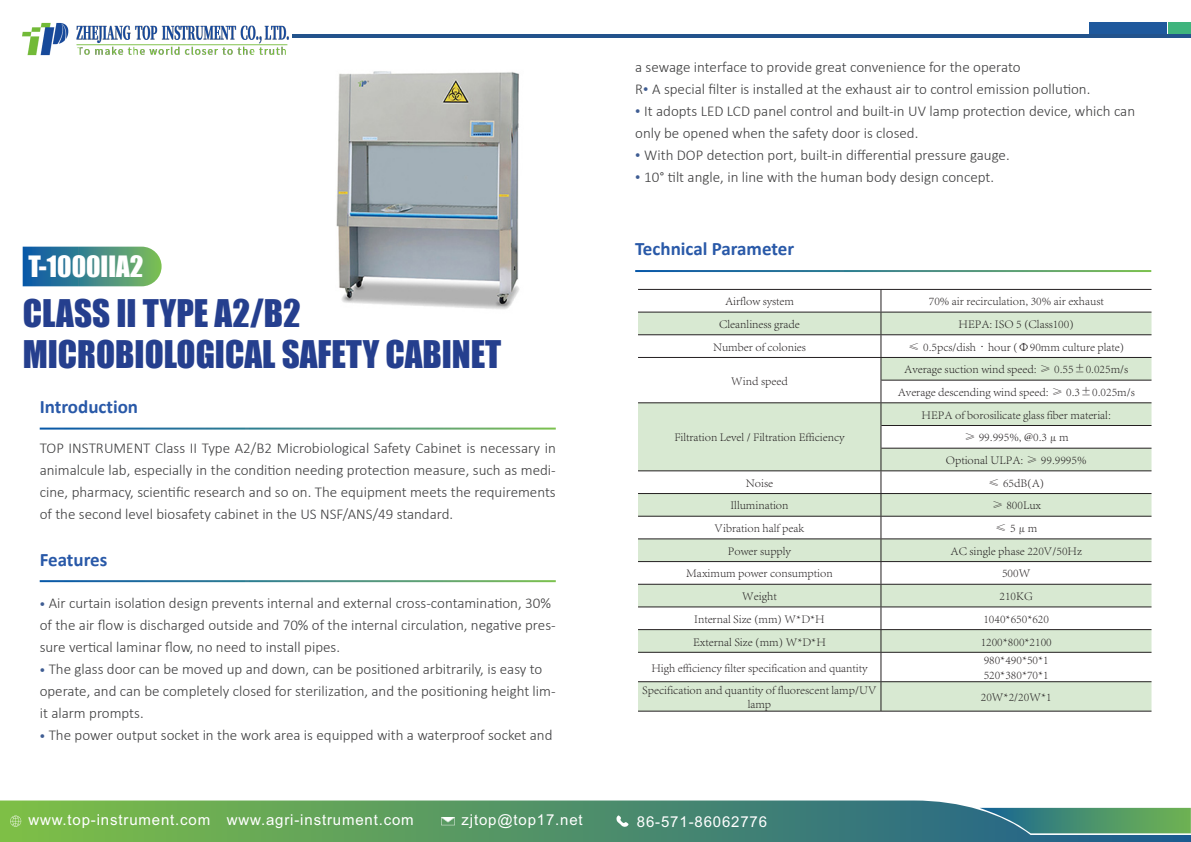
<style>
.page{position:relative;width:1191px;height:842px;background:#fff}
.page>*{position:absolute;margin:0;border:0;box-sizing:border-box;transform-origin:0 0}
.t1{font:35px "Impact";color:#253f8e}
.t2{font:27px "Impact";color:#fff}
.t3{font:700 19px "Calibri";color:#2959a8}
.t4{font:300 15px/22px "Calibri";color:#3e3e3f}
.t5{font:15px "Arial";letter-spacing:.055em;color:#fff}
.t6{font:300 12px/14.4px "Adobe Song Std";color:#231f20}
.s1{font-family:"Mongolian Baiti";font-weight:400;color:#3f5d93}
</style>
<div class="page">
<img style="left:336px;top:71px;width:183px;height:238px">
<svg style="left:23px;top:247px;width:139px;height:39px;background:#458b8b"></svg>
<img style="left:22px;top:22px;width:267px;height:34px">
<div style="left:1089px;top:23px;width:77px;height:11px;background:#1f599d"></div>
<div style="left:1168px;top:23px;width:23px;height:11px;background:#3fb47d"></div>
<svg style="left:0;top:800px;width:1191px;height:42px;background:#5d9a6e"></svg>
<svg style="left:616px;top:815px;width:12px;height:12px"></svg>
<svg style="left:441px;top:817px;width:14px;height:8px"></svg>
<svg style="left:979px;top:808px;width:211px;height:25px;background:#499070"></svg>
<svg style="left:10px;top:816px;width:11px;height:11px"></svg>
<hr style="left:292px;top:34px;width:899px;height:4px;background:#23538c">
<svg style="left:638px;top:313px;width:513px;height:398px;fill:#d8e9d2"></svg>
<hr style="left:638px;top:289px;width:243px;height:1px;background:#231f20">
<hr style="left:881px;top:289px;width:270px;height:1px;background:#231f20">
<hr style="left:638px;top:711px;width:243px;height:1px;background:#231f20">
<hr style="left:881px;top:711px;width:270px;height:1px;background:#231f20">
<svg style="left:880px;top:290px;width:1px;height:421px"></svg>
<hr style="left:638px;top:312px;width:243px;height:1px;background:#231f20">
<hr style="left:881px;top:312px;width:270px;height:1px;background:#231f20">
<hr style="left:638px;top:334px;width:243px;height:1px;background:#231f20">
<hr style="left:881px;top:334px;width:270px;height:1px;background:#231f20">
<hr style="left:638px;top:357px;width:243px;height:1px;background:#231f20">
<hr style="left:881px;top:357px;width:270px;height:1px;background:#231f20">
<hr style="left:881px;top:380px;width:270px;height:1px;background:#231f20">
<hr style="left:638px;top:402px;width:243px;height:1px;background:#231f20">
<hr style="left:881px;top:402px;width:270px;height:1px;background:#231f20">
<hr style="left:881px;top:425px;width:270px;height:1px;background:#231f20">
<hr style="left:881px;top:448px;width:270px;height:1px;background:#231f20">
<hr style="left:638px;top:470px;width:243px;height:1px;background:#231f20">
<hr style="left:881px;top:470px;width:270px;height:1px;background:#231f20">
<hr style="left:638px;top:493px;width:243px;height:1px;background:#231f20">
<hr style="left:881px;top:493px;width:270px;height:1px;background:#231f20">
<hr style="left:638px;top:516px;width:243px;height:1px;background:#231f20">
<hr style="left:881px;top:516px;width:270px;height:1px;background:#231f20">
<hr style="left:638px;top:538px;width:243px;height:1px;background:#231f20">
<hr style="left:881px;top:538px;width:270px;height:1px;background:#231f20">
<hr style="left:638px;top:561px;width:243px;height:1px;background:#231f20">
<hr style="left:881px;top:561px;width:270px;height:1px;background:#231f20">
<hr style="left:638px;top:584px;width:243px;height:1px;background:#231f20">
<hr style="left:881px;top:584px;width:270px;height:1px;background:#231f20">
<hr style="left:638px;top:606px;width:243px;height:1px;background:#231f20">
<hr style="left:881px;top:606px;width:270px;height:1px;background:#231f20">
<hr style="left:638px;top:629px;width:243px;height:1px;background:#231f20">
<hr style="left:881px;top:629px;width:270px;height:1px;background:#231f20">
<hr style="left:638px;top:652px;width:243px;height:1px;background:#231f20">
<hr style="left:881px;top:652px;width:270px;height:1px;background:#231f20">
<hr style="left:638px;top:681px;width:243px;height:1px;background:#231f20">
<hr style="left:881px;top:681px;width:270px;height:1px;background:#231f20">
<p class="t2" style="left:28px;top:246px;width:117px">T-1000IIA2</p>
<p class="t1" style="left:23px;top:286px;width:279px">CLASS II TYPE A2/B2</p>
<p class="t1" style="left:23px;top:327px;width:480px">MICROBIOLOGICAL SAFETY CABINET</p>
<p class="t3" style="left:40px;top:393px;width:100px">Introduction</p>
<p class="t4" style="left:40px;top:437px;width:517px;text-align:justify">TOP INSTRUMENT Class II Type A2/B2 Microbiological Safety Cabinet is necessary in animalcule lab, especially in the condition needing protection measure, such as medi&shy;cine, pharmacy, scientific research and so on. The equipment meets the requirements of the second level biosafety cabinet in the US NSF/ANS/49 standard.</p>
<p class="t3" style="left:40px;top:546px;width:69px">Features</p>
<p class="t4" style="left:40px;top:592px;width:517px"><span class="s1">·</span> Air curtain isolation design prevents internal and external cross-contamination, 30% of the air flow is discharged outside and 70% of the internal circulation, negative pres&shy;sure vertical laminar flow, no need to install pipes.<br><span class="s1">·</span> The glass door can be moved up and down, can be positioned arbitrarily, is easy to operate, and can be completely closed for sterilization, and the positioning height lim&shy;it alarm prompts.<br><span class="s1">·</span> The power output socket in the work area is equipped with a waterproof socket and</p>
<p class="t4" style="left:635px;top:56px;width:501px">a sewage interface to provide great convenience for the operato<br>R<span class="s1">·</span> A special filter is installed at the exhaust air to control emission pollution.<br><span class="s1">·</span> It adopts LED LCD panel control and built-in UV lamp protection device, which can only be opened when the safety door is closed.<br><span class="s1">·</span> With DOP detection port, built-in differential pressure gauge.<br><span class="s1">·</span> 10° tilt angle, in line with the human body design concept.</p>
<p class="t3" style="left:635px;top:235px;width:160px">Technical Parameter</p>
<p class="t6" style="left:725px;top:294px;width:70px">Airflow system</p>
<p class="t6" style="left:928px;top:294px;width:176px">70% air recirculation, 30% air exhaust</p>
<p class="t6" style="left:719px;top:317px;width:82px">Cleanliness grade</p>
<p class="t6" style="left:958px;top:317px;width:117px">HEPA: ISO 5 (Class100)</p>
<p class="t6" style="left:713px;top:340px;width:94px">Number of colonies</p>
<p class="t6" style="left:908px;top:340px;width:218px">≤ 0.5pcs/dish·hour (Φ90mm culture plate)</p>
<p class="t6" style="left:731px;top:374px;width:58px">Wind speed</p>
<p class="t6" style="left:904px;top:362px;width:226px">Average suction wind speed: ≥ 0.55±0.025m/s</p>
<p class="t6" style="left:897px;top:385px;width:238px">Average descending wind speed: ≥ 0.3±0.025m/s</p>
<p class="t6" style="left:674px;top:430px;width:172px">Filtration Level / Filtration Efficiency</p>
<p class="t6" style="left:921px;top:408px;width:191px">HEPA of borosilicate glass fiber material:</p>
<p class="t6" style="left:963px;top:430px;width:106px">≥ 99.995%, @0.3μm</p>
<p class="t6" style="left:946px;top:453px;width:142px">Optional ULPA: ≥ 99.9995%</p>
<p class="t6" style="left:746px;top:476px;width:29px">Noise</p>
<p class="t6" style="left:988px;top:476px;width:58px">≤ 65dB(A)</p>
<p class="t6" style="left:730px;top:498px;width:60px">Illumination</p>
<p class="t6" style="left:991px;top:498px;width:51px">≥ 800Lux</p>
<p class="t6" style="left:714px;top:521px;width:91px">Vibration half peak</p>
<p class="t6" style="left:995px;top:521px;width:44px">≤ 5μm</p>
<p class="t6" style="left:728px;top:544px;width:65px">Power supply</p>
<p class="t6" style="left:950px;top:544px;width:133px">AC single phase 220V/50Hz</p>
<p class="t6" style="left:686px;top:566px;width:148px">Maximum power consumption</p>
<p class="t6" style="left:1002px;top:566px;width:30px">500W</p>
<p class="t6" style="left:742px;top:589px;width:36px">Weight</p>
<p class="t6" style="left:999px;top:589px;width:35px">210KG</p>
<p class="t6" style="left:694px;top:612px;width:132px">Internal Size (mm) W*D*H</p>
<p class="t6" style="left:983px;top:612px;width:67px">1040*650*620</p>
<p class="t6" style="left:693px;top:634px;width:134px">External Size (mm) W*D*H</p>
<p class="t6" style="left:980px;top:634px;width:73px">1200*800*2100</p>
<p class="t6" style="left:651px;top:660px;width:218px">High efficiency filter specification and quantity</p>
<p class="t6" style="left:983px;top:653px;width:67px">980*490*50*1<br>520*380*70*1</p>
<p class="t6" style="left:642px;top:683px;width:236px;text-align:center">Specification and quantity of fluorescent lamp/UV lamp</p>
<p class="t6" style="left:980px;top:690px;width:72px">20W*2/20W*1</p>
<p class="t5" style="left:28px;top:810px;width:387px">www.top-instrument.com www.agri-instrument.com</p>
<p class="t5" style="left:461px;top:810px;width:123px">zjtop@top17.net</p>
<p class="t5" style="left:637px;top:811px;width:132px">86-571-86062776</p>
</div>
